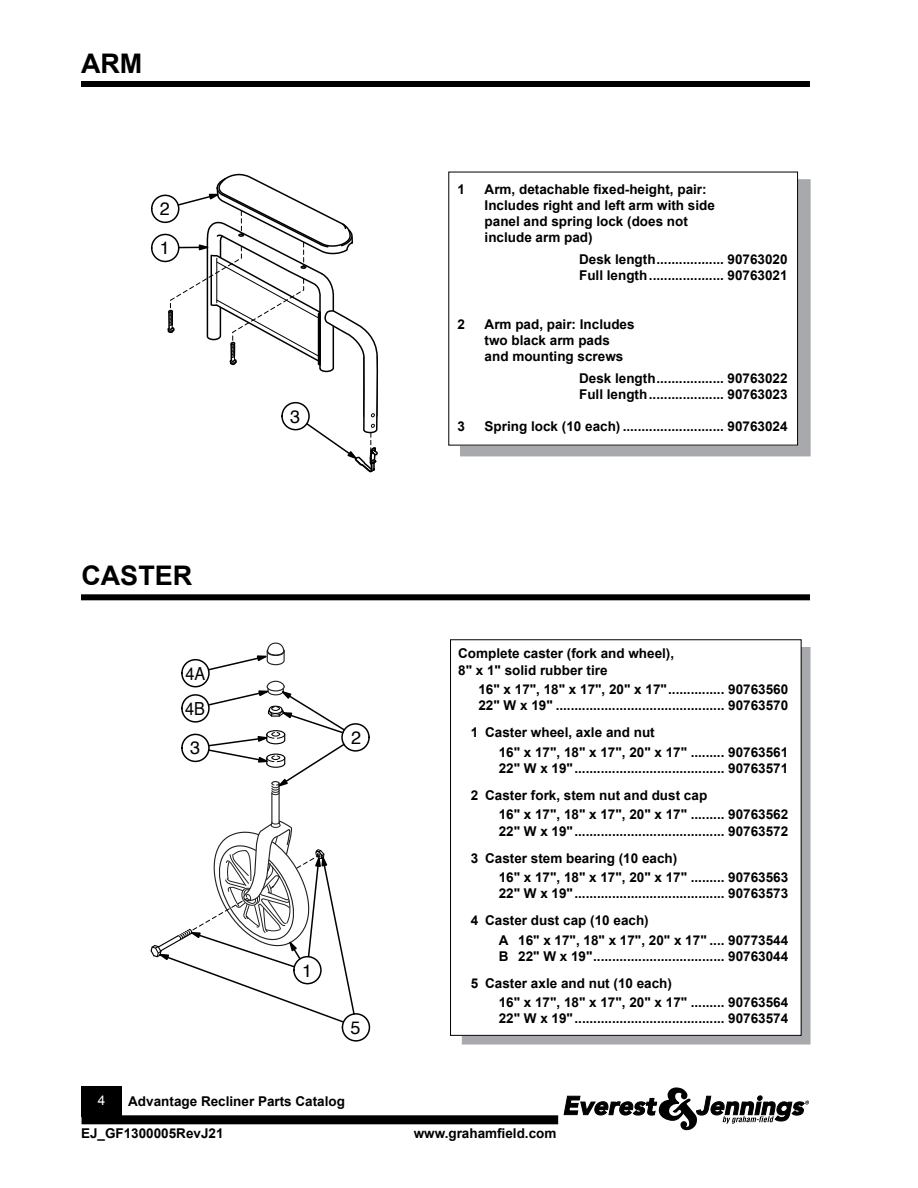
<style>
.page{position:relative;width:918px;height:1188px;background:#fff}
.page>*{position:absolute;margin:0;border:0;box-sizing:border-box;transform-origin:0 0}
.t1{font:700 27px "Arial";color:#000}
.t2{font:18px/39.2px "Helvetica";color:#000}
.t3{font:18px "Helvetica";color:#000;scale:.9 1}
.t4{font:700 13.5px/16.2px "Arial";color:#000}
.t5{font:13.5px "Arial";color:#fff}
</style>
<div class="page">
<div style="left:81px;top:81px;width:729px;height:6px;background:#000"></div>
<div style="left:82px;top:1115px;width:476px;height:9px;background:#000"></div>
<div style="left:82px;top:1086px;width:40px;height:31px;background:#000"></div>
<svg style="left:563px;top:1087px;width:246px;height:44px"></svg>
<div style="left:151px;top:195px;width:28px;height:28px;border:2px solid #000;border-radius:50%"></div>
<div style="left:151px;top:234px;width:28px;height:28px;border:2px solid #000;border-radius:50%"></div>
<svg style="left:166px;top:174px;width:212px;height:298px"></svg>
<div style="left:281px;top:402px;width:29px;height:28px;border:2px solid #000;border-radius:50%"></div>
<hr style="left:279px;top:783px;width:1px;height:40px;background:#232020">
<hr style="left:271px;top:793px;width:1px;height:30px;background:#232020">
<div style="left:181px;top:734px;width:29px;height:28px;border:2px solid #000;border-radius:50%"></div>
<div style="left:341px;top:723px;width:29px;height:29px;border:2px solid #000;border-radius:50%"></div>
<svg style="left:207px;top:680px;width:139px;height:115px"></svg>
<div style="left:181px;top:694px;width:29px;height:29px;border:2px solid #000;border-radius:50%"></div>
<svg style="left:208px;top:642px;width:77px;height:29px"></svg>
<div style="left:181px;top:659px;width:29px;height:28px;border:2px solid #000;border-radius:50%"></div>
<svg style="left:150px;top:807px;width:205px;height:217px"></svg>
<div style="left:342px;top:1013px;width:28px;height:29px;border:2px solid #000;border-radius:50%"></div>
<div style="left:462px;top:647px;width:348px;height:397px;background:#a7a9ac"></div>
<div style="left:451px;top:640px;width:350px;height:395px;background:#fff"></div>
<div style="left:450px;top:639px;width:352px;height:397px;border:1px solid #000"></div>
<div style="left:81px;top:594px;width:729px;height:6px;background:#000"></div>
<div style="left:460px;top:179px;width:350px;height:277px;background:#a7a9ac"></div>
<div style="left:449px;top:172px;width:349px;height:273px;background:#fff"></div>
<h1 class="t1" style="left:81px;top:48px;width:63px">ARM</h1>
<h2 class="t2" style="left:160px;top:189px;width:12px">2<br>1</h2>
<h1 class="t1" style="left:81px;top:560px;width:112px">CASTER</h1>
<h2 class="t3" style="left:186px;top:659px;width:24px">4A</h2>
<h2 class="t3" style="left:185px;top:695px;width:24px">4B</h2>
<h2 class="t2" style="left:190px;top:729px;width:12px">3</h2>
<h2 class="t2" style="left:290px;top:396px;width:12px">3</h2>
<h2 class="t2" style="left:351px;top:718px;width:12px">2</h2>
<h2 class="t2" style="left:302px;top:951px;width:12px">1</h2>
<h2 class="t2" style="left:351px;top:1008px;width:12px">5</h2>
<p class="t5" style="left:98px;top:1092px;width:9px">4</p>
<p class="t4" style="left:128px;top:1093px;width:218px">Advantage Recliner Parts Catalog</p>
<p class="t4" style="left:458px;top:181px;width:9px">1</p>
<p class="t4" style="left:485px;top:181px;width:232px">Arm, detachable fixed-height, pair:<br>Includes right and left arm with side panel and spring lock (does not include arm pad)</p>
<p class="t4" style="left:579px;top:251px;width:210px">Desk length.................. 90763020<br>Full length.................... 90763021</p>
<p class="t4" style="left:458px;top:316px;width:9px">2</p>
<p class="t4" style="left:485px;top:316px;width:152px">Arm pad, pair: Includes two black arm pads and mounting screws</p>
<p class="t4" style="left:579px;top:370px;width:210px">Desk length.................. 90763022<br>Full length.................... 90763023</p>
<p class="t4" style="left:458px;top:418px;width:9px">3</p>
<p class="t4" style="left:485px;top:418px;width:305px">Spring lock (10 each) ........................... 90763024</p>
<p class="t4" style="left:458px;top:646px;width:218px">Complete caster (fork and wheel),<br>8" x 1" solid rubber tire</p>
<p class="t4" style="left:478px;top:681px;width:311px">16" x 17", 18" x 17", 20" x 17"............... 90763560<br>22" W x 19" ............................................. 90763570</p>
<p class="t4" style="left:499px;top:723px;width:291px;line-height:19.5px;text-indent:-28px">1 Caster wheel, axle and nut<br>16" x 17", 18" x 17", 20" x 17" ......... 90763561</p>
<p class="t4" style="left:471px;top:755px;width:319px;line-height:27px;text-indent:28px">22" W x 19"........................................ 90763571<br>2 Caster fork, stem nut and dust cap</p>
<p class="t4" style="left:499px;top:807px;width:291px">16" x 17", 18" x 17", 20" x 17" ......... 90763562<br>22" W x 19"........................................ 90763572</p>
<p class="t4" style="left:499px;top:848px;width:291px;line-height:19.5px;text-indent:-28px">3 Caster stem bearing (10 each)<br>16" x 17", 18" x 17", 20" x 17" ......... 90763563</p>
<p class="t4" style="left:471px;top:880px;width:319px;line-height:27px;text-indent:28px">22" W x 19"........................................ 90763573<br>4 Caster dust cap (10 each)</p>
<p class="t4" style="left:499px;top:932px;width:291px">A 16" x 17", 18" x 17", 20" x 17" .... 90773544<br>B 22" W x 19"................................... 90763044</p>
<p class="t4" style="left:499px;top:973px;width:291px;line-height:19.5px;text-indent:-28px">5 Caster axle and nut (10 each)<br>16" x 17", 18" x 17", 20" x 17" ......... 90763564</p>
<p class="t4" style="left:499px;top:1011px;width:291px">22" W x 19"........................................ 90763574</p>
<p class="t4" style="left:81px;top:1125px;width:144px">EJ_GF1300005RevJ21</p>
<p class="t4" style="left:414px;top:1125px;width:144px">www.grahamfield.com</p>
</div>
